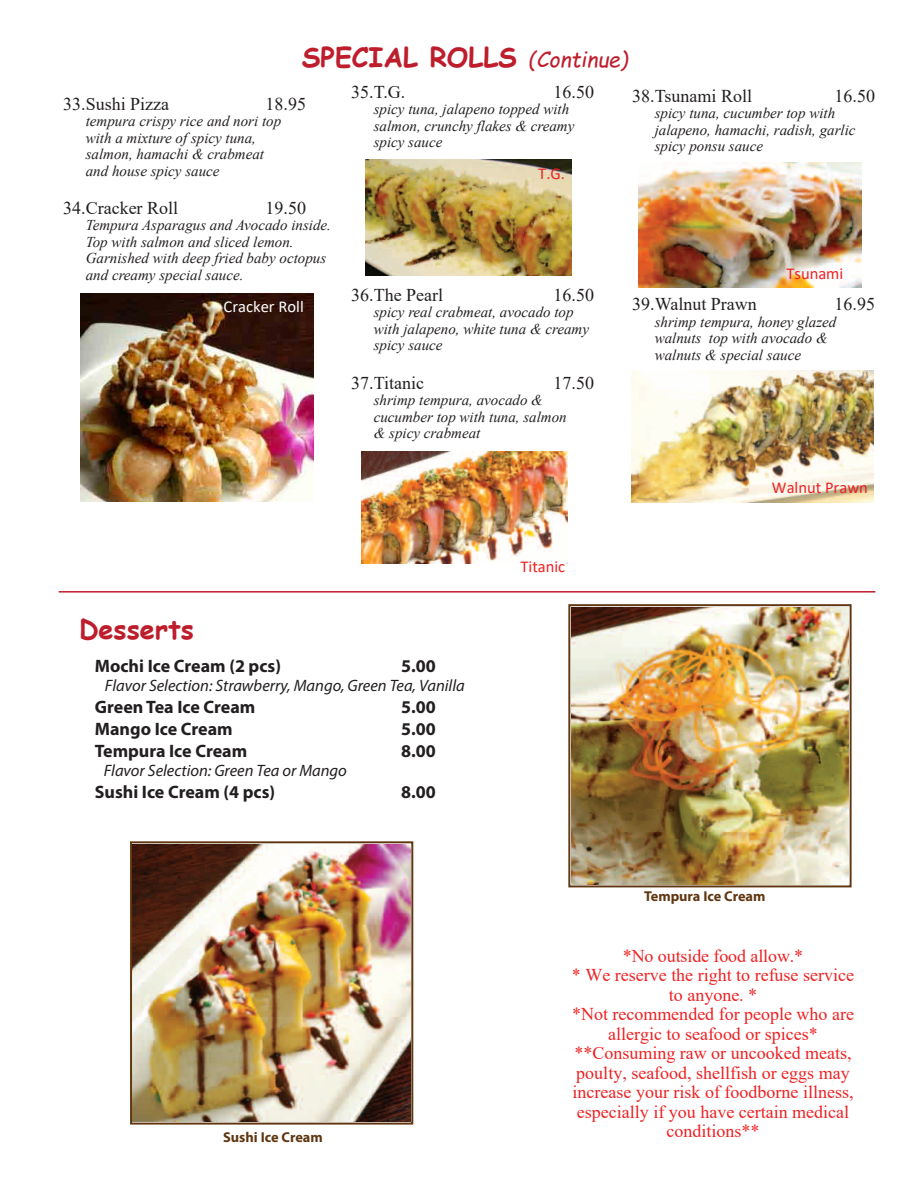
<style>
.page{position:relative;width:918px;height:1188px;background:#fff}
.page>*{position:absolute;margin:0;border:0;box-sizing:border-box;transform-origin:0 0}
.t1{font:700 27px "Comic Sans MS";color:#be1d2c}
.t2{font:18px/19.5px "Times New Roman";color:#ee2123;text-align:center}
.t3{font:18px "Times New Roman";color:#231f20}
.t4{font:700 18px "Myriad Pro";color:#231f20}
.t5{font:italic 16.5px "Myriad Pro";color:#231f20}
.t6{font:16.5px "Calibri";color:#ee2123}
.t7{font:16.5px "Calibri";color:#fff}
.t8{font:italic 15px/16.5px "Times New Roman";color:#231f20}
.t9{font:700 14.4px "Myriad Pro";color:#603711}
.s1{font-weight:400;font-style:italic;font-size:21px}
</style>
<div class="page">
<img style="left:133px;top:844px;width:277px;height:278px">
<img style="left:571px;top:607px;width:278px;height:277px">
<div style="left:568px;top:604px;width:284px;height:283px;border:2px solid #603711"></div>
<div style="left:130px;top:841px;width:283px;height:284px;border:2px solid #603711"></div>
<hr style="left:59px;top:591px;width:816px;height:2px;background:#be1d2c">
<img style="left:631px;top:370px;width:243px;height:132px">
<img style="left:639px;top:163px;width:223px;height:125px">
<img style="left:365px;top:160px;width:207px;height:115px">
<img style="left:361px;top:452px;width:206px;height:112px">
<img style="left:80px;top:293px;width:234px;height:209px">
<h1 class="t1" style="left:302px;top:37px;width:328px">SPECIAL ROLLS <span class="s1">(Continue)</span></h1>
<p class="t3" style="left:63px;top:91px;width:108px">33. Sushi Pizza</p>
<p class="t3" style="left:266px;top:91px;width:42px">18.95</p>
<p class="t8" style="left:86px;top:113px;width:197px">tempura crispy rice and nori top with a mixture of spicy tuna, salmon, hamachi &amp; crabmeat and house spicy sauce</p>
<p class="t3" style="left:63px;top:195px;width:116px">34.Cracker Roll</p>
<p class="t3" style="left:266px;top:195px;width:42px">19.50</p>
<p class="t8" style="left:86px;top:217px;width:247px">Tempura Asparagus and Avocado inside.<br>Top with salmon and sliced lemon.<br>Garnished with deep fried baby octopus and creamy special sauce.</p>
<p class="t7" style="left:224px;top:295px;width:82px">Cracker Roll</p>
<p class="t3" style="left:351px;top:79px;width:56px">35. T.G.</p>
<p class="t3" style="left:554px;top:79px;width:42px">16.50</p>
<p class="t8" style="left:374px;top:101px;width:202px">spicy tuna, jalapeno topped with salmon, crunchy flakes &amp; creamy spicy sauce</p>
<p class="t6" style="left:538px;top:162px;width:28px">T.G.</p>
<p class="t3" style="left:351px;top:282px;width:94px">36. The Pearl</p>
<p class="t3" style="left:554px;top:282px;width:42px">16.50</p>
<p class="t8" style="left:374px;top:304px;width:217px">spicy real crabmeat, avocado top with jalapeno, white tuna &amp; creamy spicy sauce</p>
<p class="t3" style="left:351px;top:370px;width:74px">37. Titanic</p>
<p class="t3" style="left:554px;top:370px;width:42px">17.50</p>
<p class="t8" style="left:374px;top:391px;width:194px">shrimp tempura, avocado &amp; cucumber top with tuna, salmon &amp; spicy crabmeat</p>
<h1 class="t1" style="left:79px;top:609px;width:116px">Desserts</h1>
<p class="t6" style="left:520px;top:555px;width:46px">Titanic</p>
<p class="t4" style="left:95px;top:654px;width:188px">Mochi Ice Cream (2 pcs)</p>
<p class="t4" style="left:401px;top:654px;width:36px">5.00</p>
<p class="t4" style="left:95px;top:695px;width:162px">Green Tea Ice Cream</p>
<p class="t4" style="left:401px;top:695px;width:36px">5.00</p>
<p class="t4" style="left:95px;top:717px;width:139px">Mango Ice Cream</p>
<p class="t4" style="left:401px;top:717px;width:36px">5.00</p>
<p class="t4" style="left:95px;top:739px;width:154px">Tempura Ice Cream</p>
<p class="t4" style="left:401px;top:739px;width:36px">8.00</p>
<p class="t5" style="left:104px;top:761px;width:245px">Flavor Selection: Green Tea or Mango</p>
<p class="t4" style="left:95px;top:781px;width:182px">Sushi Ice Cream (4 pcs)</p>
<p class="t4" style="left:401px;top:781px;width:36px">8.00</p>
<p class="t5" style="left:105px;top:676px;width:361px">Flavor Selection: Strawberry, Mango, Green Tea, Vanilla</p>
<p class="t3" style="left:632px;top:83px;width:121px">38. Tsunami Roll</p>
<p class="t3" style="left:835px;top:83px;width:42px">16.50</p>
<p class="t8" style="left:655px;top:105px;width:202px">spicy tuna, cucumber top with jalapeno, hamachi, radish, garlic spicy ponsu sauce</p>
<p class="t6" style="left:787px;top:262px;width:58px">Tsunami</p>
<p class="t3" style="left:632px;top:291px;width:126px">39. Walnut Prawn</p>
<p class="t3" style="left:835px;top:291px;width:42px">16.95</p>
<p class="t8" style="left:655px;top:313px;width:183px">shrimp tempura, honey glazed walnuts top with avocado &amp; walnuts &amp; special sauce</p>
<p class="t6" style="left:772px;top:477px;width:97px">Walnut Prawn</p>
<p class="t9" style="left:644px;top:887px;width:123px">Tempura Ice Cream</p>
<p class="t9" style="left:223px;top:1128px;width:101px">Sushi Ice Cream</p>
<p class="t2" style="left:572px;top:945px;width:284px">*No outside food allow.*<br>* We reserve the right to refuse service to anyone. *<br>*Not recommended for people who are allergic to seafood or spices* **Consuming raw or uncooked meats, poulty, seafood, shellfish or eggs may increase your risk of foodborne illness, especially if you have certain medical conditions**</p>
</div>
